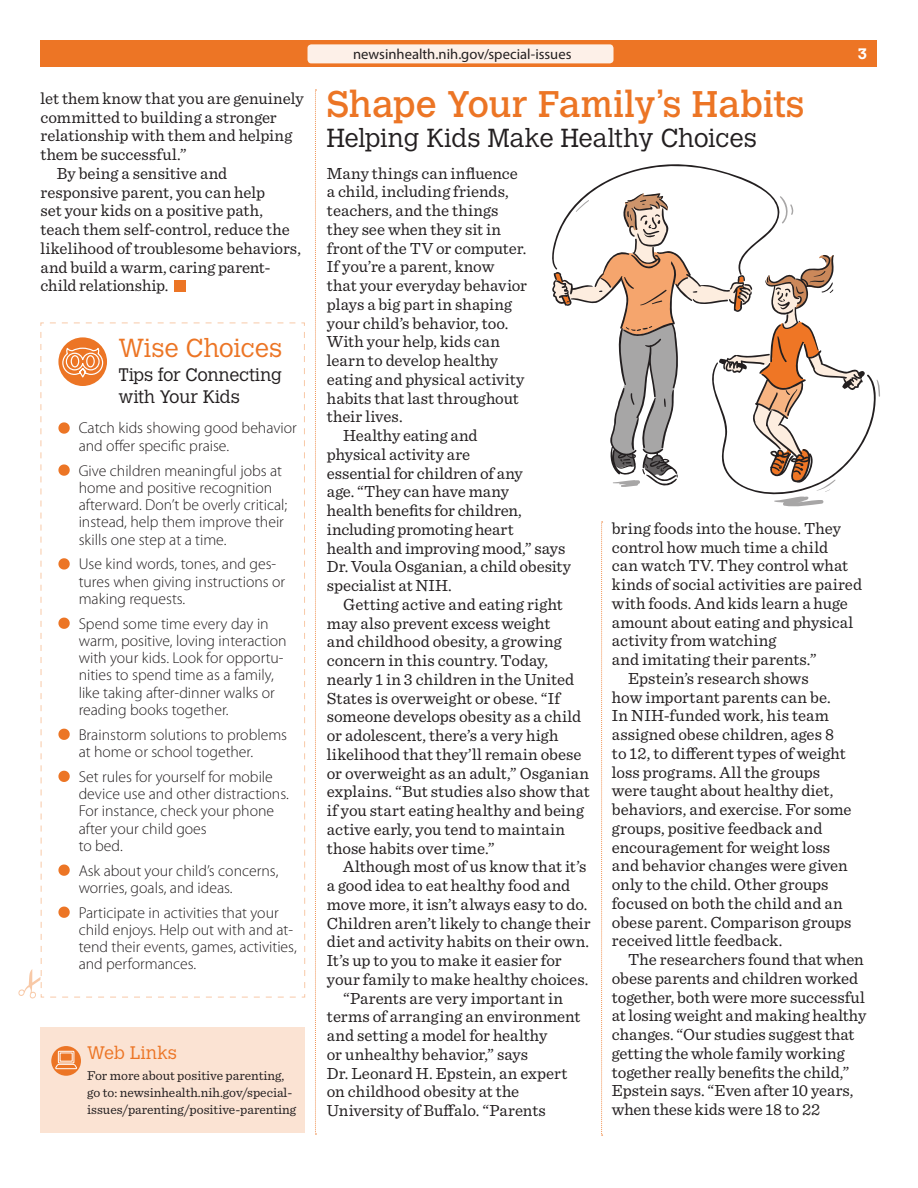
<style>
.page{position:relative;width:918px;height:1188px;background:#fff}
.page>*{position:absolute;margin:0;border:0;box-sizing:border-box;transform-origin:0 0}
.t1{font:36.75px "Calvert MT Std";color:#ec7525}
.t2{font:300 25.8px "Calvert MT Std";color:#231f20}
.sidebar_H1{font:300 25.8px "Calvert MT Std";letter-spacing:-.005em;color:#ec7525}
.sidebar_H2{font:300 18px/21.6px "Calvert MT Std";letter-spacing:-.005em;color:#231f20}
.t3{font:300 18px "Calvert MT Std";letter-spacing:.01em;color:#ec7525}
.P_first_paragraph{font:16.8px/18.8px "Sentinel";color:#231f20}
.sidebar_L{font:300 15.75px/17.2px "Myriad Pro";color:#231f20}
.t4{font:700 15px "Calvert MT Std";color:#fff}
.t5{font:14.7px "Myriad Pro";color:#231f20}
.t6{font:13.5px/17px "Sentinel";color:#231f20}
</style>
<div class="page">
<div style="left:40px;top:40px;width:838px;height:27px;background:#ed7525"></div>
<div style="left:308px;top:44px;width:306px;height:19px;background:#fdf0e8;border-radius:4px"></div>
<svg style="left:315px;top:90px;width:1px;height:1045px"></svg>
<svg style="left:552px;top:164px;width:328px;height:342px"></svg>
<svg style="left:601px;top:522px;width:2px;height:614px"></svg>
<div style="left:175px;top:280px;width:11px;height:11px;background:#ec7525"></div>
<svg style="left:40px;top:322px;width:265px;height:676px"></svg>
<svg style="left:58px;top:422px;width:12px;height:12px"></svg>
<svg style="left:58px;top:464px;width:12px;height:12px"></svg>
<svg style="left:58px;top:558px;width:12px;height:12px"></svg>
<svg style="left:58px;top:618px;width:12px;height:11px"></svg>
<svg style="left:58px;top:729px;width:12px;height:11px"></svg>
<svg style="left:58px;top:771px;width:12px;height:11px"></svg>
<svg style="left:58px;top:865px;width:12px;height:11px"></svg>
<svg style="left:58px;top:907px;width:12px;height:11px"></svg>
<div style="left:58px;top:337px;width:49px;height:49px;background:#ec7525;border-radius:50%"></div>
<svg style="left:62px;top:347px;width:42px;height:32px"></svg>
<svg style="left:18px;top:332px;width:24px;height:667px"></svg>
<div style="left:40px;top:1028px;width:265px;height:105px;background:#fbe3d3"></div>
<svg style="left:51px;top:1046px;width:30px;height:30px"></svg>
<svg style="left:55px;top:1051px;width:22px;height:18px"></svg>
<p class="P_first_paragraph" style="left:40px;top:88px;width:265px">let them know that you are genuinely committed to building a stronger relationship with them and helping them be successful.”</p>
<p class="P_first_paragraph" style="left:40px;top:163px;width:262px;text-indent:16px">By being a sensitive and responsive parent, you can help<br>set your kids on a positive path, teach them self-control, reduce the likelihood of troublesome behaviors, and build a warm, caring parent&shy;child relationship.</p>
<p class="sidebar_H1" style="left:118px;top:333px;width:165px">Wise Choices</p>
<p class="sidebar_H2" style="left:118px;top:365px;width:165px">Tips for Connecting with Your Kids</p>
<p class="sidebar_L" style="left:79px;top:420px;width:220px">Catch kids showing good behavior and offer specific praise.</p>
<p class="sidebar_L" style="left:79px;top:462px;width:210px">Give children meaningful jobs at home and positive recognition afterward. Don’t be overly critical; instead, help them improve their skills one step at a time.</p>
<p class="sidebar_L" style="left:79px;top:556px;width:208px">Use kind words, tones, and ges&shy;tures when giving instructions or making requests.</p>
<p class="sidebar_L" style="left:79px;top:615px;width:210px">Spend some time every day in warm, positive, loving interaction with your kids. Look for opportu&shy;nities to spend time as a family, like taking after-dinner walks or reading books together.</p>
<p class="sidebar_L" style="left:79px;top:726px;width:210px">Brainstorm solutions to problems at home or school together.</p>
<p class="sidebar_L" style="left:79px;top:768px;width:212px">Set rules for yourself for mobile device use and other distractions.<br>For instance, check your phone after your child goes<br>to bed.</p>
<p class="sidebar_L" style="left:79px;top:862px;width:201px">Ask about your child’s concerns, worries, goals, and ideas.</p>
<p class="sidebar_L" style="left:79px;top:904px;width:220px">Participate in activities that your child enjoys. Help out with and at&shy;tend their events, games, activities, and performances.</p>
<p class="t3" style="left:87px;top:1043px;width:91px">Web Links</p>
<p class="t6" style="left:87px;top:1066px;width:211px">For more about positive parenting, go to: newsinhealth.nih.gov/special&shy;issues/parenting/positive-parenting</p>
<p class="t5" style="left:353px;top:45px;width:220px">newsinhealth.nih.gov/special-issues</p>
<p class="t4" style="left:858px;top:45px;width:11px">3</p>
<h1 class="t1" style="left:327px;top:83px;width:480px">Shape Your Family’s Habits</h1>
<h2 class="t2" style="left:327px;top:124px;width:432px">Helping Kids Make Healthy Choices</h2>
<p class="P_first_paragraph" style="left:327px;top:163px;width:202px">Many things can influence a child, including friends, teachers, and the things they see when they sit in front of the TV or computer.<br>If you’re a parent, know that your everyday behavior plays a big part in shaping your child’s behavior, too.<br>With your help, kids can learn to develop healthy eating and physical activity habits that last throughout their lives.</p>
<p class="P_first_paragraph" style="left:327px;top:425px;width:246px;text-indent:16px">Healthy eating and<br>physical activity are<br>essential for children of any<br>age. “They can have many<br>health benefits for children, including promoting heart<br>health and improving mood,” says<br>Dr. Voula Osganian, a child obesity specialist at NIH.</p>
<p class="P_first_paragraph" style="left:327px;top:594px;width:264px;text-indent:16px">Getting active and eating right may also prevent excess weight<br>and childhood obesity, a growing concern in this country. Today, nearly 1 in 3 children in the United States is overweight or obese. “If someone develops obesity as a child or adolescent, there’s a very high likelihood that they’ll remain obese or overweight as an adult,” Osganian explains. “But studies also show that if you start eating healthy and being active early, you tend to maintain those habits over time.”</p>
<p class="P_first_paragraph" style="left:327px;top:856px;width:265px;text-indent:16px">Although most of us know that it’s a good idea to eat healthy food and move more, it isn’t always easy to do.<br>Children aren’t likely to change their diet and activity habits on their own.<br>It’s up to you to make it easier for your family to make healthy choices.</p>
<p class="P_first_paragraph" style="left:327px;top:988px;width:255px;text-indent:16px">“Parents are very important in terms of arranging an environment and setting a model for healthy<br>or unhealthy behavior,” says<br>Dr. Leonard H. Epstein, an expert on childhood obesity at the<br>University of Buffalo. “Parents</p>
<p class="P_first_paragraph" style="left:612px;top:518px;width:252px">bring foods into the house. They control how much time a child<br>can watch TV. They control what kinds of social activities are paired with foods. And kids learn a huge amount about eating and physical activity from watching<br>and imitating their parents.”</p>
<p class="P_first_paragraph" style="left:612px;top:668px;width:241px;text-indent:16px">Epstein’s research shows<br>how important parents can be.<br>In NIH-funded work, his team assigned obese children, ages 8 to 12, to different types of weight loss programs. All the groups were taught about healthy diet, behaviors, and exercise. For some groups, positive feedback and encouragement for weight loss and behavior changes were given only to the child. Other groups focused on both the child and an obese parent. Comparison groups received little feedback.</p>
<p class="P_first_paragraph" style="left:612px;top:949px;width:256px;text-indent:16px">The researchers found that when obese parents and children worked together, both were more successful at losing weight and making healthy changes. “Our studies suggest that getting the whole family working together really benefits the child,” Epstein says. “Even after 10 years, when these kids were 18 to 22</p>
</div>
